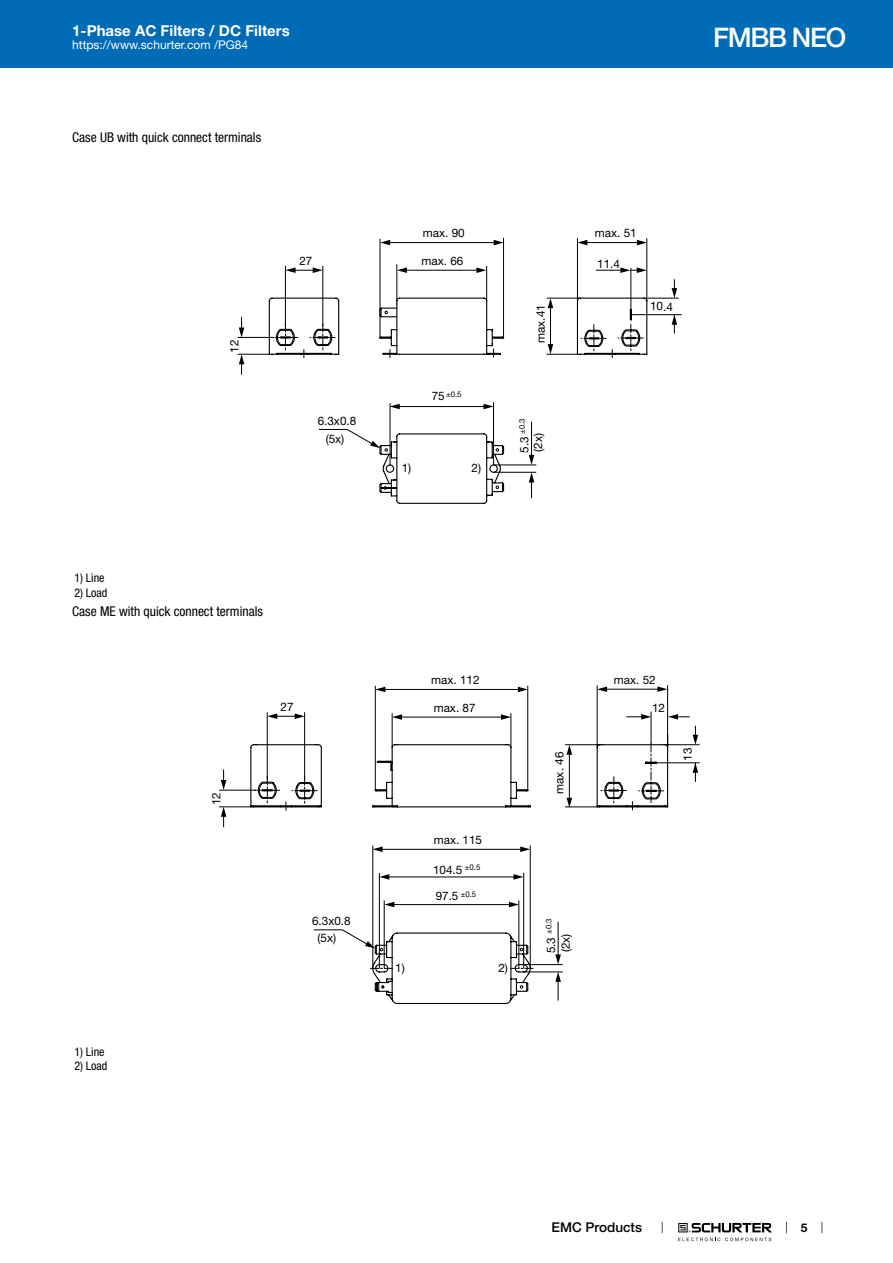
<style>
.page{position:relative;width:893px;height:1263px;background:#fff}
.page>*{position:absolute;margin:0;border:0;box-sizing:border-box;transform-origin:0 0}
.t1{font:500 27px "Helvetica Neue LT";letter-spacing:-.05em;color:#fff}
.t2{font:700 15px "Helvetica Neue LT";color:#fff}
.t3{font:condensed 13.5px "Helvetica Neue LT";color:#000}
.t4{font:500 13.5px "Helvetica Neue LT";color:#000}
.t5{font:12px "Helvetica Neue LT";color:#fff}
.t6{font:condensed 12px "Helvetica Neue LT";color:#000}
.t7{font:700 12px "Helvetica Neue LT";color:#000}
.t8{font:11.7px/13.8px "Helvetica Neue LT";color:#000}
.t9{font:7.8px "Helvetica Neue LT";color:#000}
.s1{font-size:11.7px}
</style>
<div class="page">
<svg style="left:678px;top:1223px;width:94px;height:18px"></svg>
<div style="left:0;top:0;width:893px;height:68px;background:#006bb6"></div>
<svg style="left:396px;top:297px;width:252px;height:207px"></svg>
<hr style="left:387px;top:242px;width:111px;height:1px;background:#000">
<hr style="left:583px;top:242px;width:57px;height:1px;background:#000">
<hr style="left:550px;top:302px;width:1px;height:47px;background:#000">
<hr style="left:397px;top:265px;width:1px;height:36px;background:#000">
<hr style="left:380px;top:239px;width:1px;height:98px;background:#000">
<hr style="left:503px;top:238px;width:1px;height:99px;background:#000">
<hr style="left:547px;top:298px;width:33px;height:1px;background:#000">
<hr style="left:547px;top:354px;width:30px;height:1px;background:#000">
<hr style="left:577px;top:238px;width:1px;height:63px;background:#000">
<hr style="left:647px;top:238px;width:1px;height:63px;background:#000">
<hr style="left:631px;top:314px;width:50px;height:1px;background:#000">
<hr style="left:645px;top:298px;width:33px;height:1px;background:#000">
<hr style="left:631px;top:268px;width:1px;height:44px;background:#000">
<svg style="left:238px;top:266px;width:298px;height:230px"></svg>
<svg style="left:397px;top:267px;width:10px;height:6px"></svg>
<svg style="left:476px;top:267px;width:10px;height:6px"></svg>
<svg style="left:286px;top:267px;width:37px;height:6px"></svg>
<svg style="left:380px;top:240px;width:10px;height:5px"></svg>
<svg style="left:494px;top:240px;width:10px;height:5px"></svg>
<svg style="left:596px;top:267px;width:51px;height:6px"></svg>
<svg style="left:578px;top:240px;width:9px;height:5px"></svg>
<svg style="left:637px;top:240px;width:10px;height:5px"></svg>
<svg style="left:390px;top:404px;width:10px;height:5px"></svg>
<svg style="left:483px;top:404px;width:10px;height:5px"></svg>
<svg style="left:548px;top:344px;width:5px;height:10px"></svg>
<svg style="left:548px;top:298px;width:5px;height:10px"></svg>
<svg style="left:672px;top:280px;width:5px;height:18px"></svg>
<svg style="left:672px;top:315px;width:5px;height:18px"></svg>
<svg style="left:529px;top:455px;width:5px;height:10px"></svg>
<svg style="left:529px;top:472px;width:5px;height:26px"></svg>
<svg style="left:239px;top:327px;width:5px;height:10px"></svg>
<svg style="left:239px;top:354px;width:5px;height:10px"></svg>
<svg style="left:370px;top:441px;width:10px;height:7px"></svg>
<svg style="left:581px;top:325px;width:25px;height:30px"></svg>
<svg style="left:612px;top:309px;width:31px;height:49px"></svg>
<svg style="left:378px;top:478px;width:20px;height:19px"></svg>
<svg style="left:378px;top:303px;width:20px;height:15px"></svg>
<svg style="left:219px;top:685px;width:480px;height:316px"></svg>
<svg style="left:392px;top:714px;width:10px;height:6px"></svg>
<svg style="left:501px;top:714px;width:10px;height:6px"></svg>
<svg style="left:267px;top:713px;width:10px;height:6px"></svg>
<svg style="left:295px;top:713px;width:10px;height:6px"></svg>
<svg style="left:375px;top:687px;width:10px;height:5px"></svg>
<svg style="left:518px;top:687px;width:10px;height:5px"></svg>
<svg style="left:668px;top:714px;width:10px;height:5px"></svg>
<svg style="left:641px;top:714px;width:10px;height:6px"></svg>
<svg style="left:597px;top:686px;width:10px;height:6px"></svg>
<svg style="left:657px;top:686px;width:10px;height:6px"></svg>
<svg style="left:384px;top:902px;width:10px;height:5px"></svg>
<svg style="left:509px;top:902px;width:10px;height:5px"></svg>
<svg style="left:379px;top:874px;width:10px;height:6px"></svg>
<svg style="left:513px;top:874px;width:10px;height:6px"></svg>
<svg style="left:373px;top:846px;width:10px;height:6px"></svg>
<svg style="left:520px;top:846px;width:10px;height:6px"></svg>
<svg style="left:567px;top:798px;width:5px;height:10px"></svg>
<svg style="left:567px;top:745px;width:5px;height:10px"></svg>
<svg style="left:693px;top:735px;width:5px;height:10px"></svg>
<svg style="left:693px;top:763px;width:5px;height:10px"></svg>
<svg style="left:555px;top:954px;width:6px;height:10px"></svg>
<svg style="left:555px;top:972px;width:6px;height:10px"></svg>
<svg style="left:221px;top:780px;width:5px;height:10px"></svg>
<svg style="left:221px;top:807px;width:5px;height:10px"></svg>
<svg style="left:365px;top:941px;width:10px;height:7px"></svg>
<svg style="left:254px;top:776px;width:26px;height:27px"></svg>
<svg style="left:286px;top:777px;width:31px;height:34px"></svg>
<svg style="left:601px;top:777px;width:25px;height:26px"></svg>
<svg style="left:632px;top:744px;width:32px;height:66px"></svg>
<p class="t2" style="left:72px;top:21px;width:219px">1-Phase AC Filters / DC Filters</p>
<p class="t5" style="left:72px;top:38px;width:178px">https://www.schurter.com /PG84</p>
<p class="t3" style="left:72px;top:130px;width:190px">Case UB with quick connect terminals</p>
<p class="t8" style="left:227px;top:353px;width:15px;rotate:-90deg">12</p>
<p class="t8" style="left:423px;top:226px;width:43px">max. 90</p>
<p class="t8" style="left:421px;top:254px;width:43px">max. 66</p>
<p class="t8" style="left:595px;top:226px;width:43px">max. 51</p>
<p class="t8" style="left:299px;top:254px;width:15px">27</p>
<p class="t8" style="left:597px;top:257px;width:24px">11.4</p>
<p class="t8" style="left:534px;top:343px;width:40px;rotate:-90deg">max.41</p>
<p class="t8" style="left:650px;top:299px;width:24px;rotate:1deg">10.4</p>
<p class="t8" style="left:318px;top:412px;width:40px;line-height:17.9px;text-align:center">6.3x0.8 (5x)</p>
<p class="t9" style="left:432px;top:389px;width:31px"><span class="s1">75</span> ±0.5</p>
<p class="t8" style="left:402px;top:461px;width:11px">1)</p>
<p class="t8" style="left:472px;top:461px;width:11px">2)</p>
<p class="t9" style="left:517px;top:434px;width:17px;rotate:-90deg">±0.3</p>
<p class="t8" style="left:517px;top:452px;width:21px;rotate:-90deg">5.3 (2x)</p>
<h1 class="t1" style="left:713px;top:21px;width:135px">FMBB NEO</h1>
<p class="t6" style="left:74px;top:571px;width:32px">1) Line</p>
<p class="t6" style="left:74px;top:585px;width:35px">2) Load</p>
<p class="t3" style="left:72px;top:603px;width:192px">Case ME with quick connect terminals</p>
<p class="t8" style="left:209px;top:805px;width:15px;rotate:-90deg">12</p>
<p class="t8" style="left:614px;top:673px;width:43px">max. 52</p>
<p class="t8" style="left:431px;top:673px;width:50px">max. 112</p>
<p class="t8" style="left:434px;top:701px;width:43px">max. 87</p>
<p class="t8" style="left:281px;top:700px;width:15px">27</p>
<p class="t8" style="left:652px;top:700px;width:15px">12</p>
<p class="t8" style="left:318px;top:913px;width:35px;line-height:16.4px;text-indent:-6px">6.3x0.8 (5x)</p>
<p class="t8" style="left:434px;top:833px;width:50px">max. 115</p>
<p class="t8" style="left:433px;top:862px;width:49px">104.5 <sup>±0.5</sup></p>
<p class="t8" style="left:436px;top:889px;width:42px">97.5 <sup>±0.5</sup></p>
<p class="t8" style="left:395px;top:961px;width:11px">1)</p>
<p class="t8" style="left:498px;top:961px;width:11px">2)</p>
<p class="t8" style="left:552px;top:794px;width:43px;rotate:-90deg">max. 46</p>
<p class="t8" style="left:681px;top:761px;width:15px;rotate:-90deg">13</p>
<p class="t9" style="left:544px;top:934px;width:17px;rotate:-90deg">±0.3</p>
<p class="t8" style="left:543px;top:953px;width:21px;line-height:14.9px;rotate:-90deg">5.3 (2x)</p>
<p class="t6" style="left:74px;top:1044px;width:32px">1) Line</p>
<p class="t6" style="left:74px;top:1059px;width:35px">2) Load</p>
<p class="t4" style="left:552px;top:1219px;width:92px">EMC Products</p>
<p class="t7" style="left:801px;top:1220px;width:8px">5</p>
</div>
